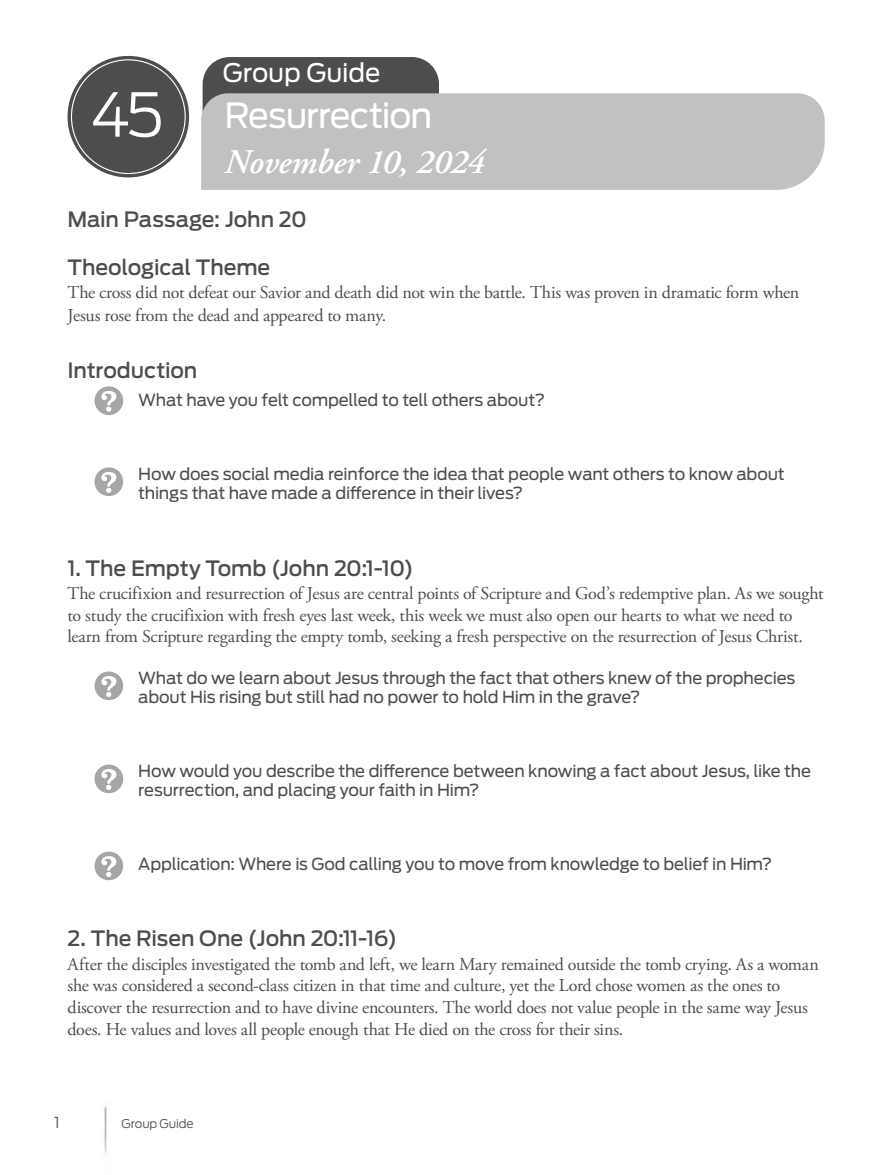
<style>
.page{position:relative;width:878px;height:1175px;background:#fff}
.page>*{position:absolute;margin:0;border:0;box-sizing:border-box;transform-origin:0 0}
.t1{font:300 60px "Antenna";color:#fff}
.t2{font:italic 600 34.5px "Adobe Garamond Pro";letter-spacing:-.015em;color:#fff}
.t3{font:34.5px "Antenna";letter-spacing:-.03em;color:#fff}
.t4{font:25.5px "Antenna";letter-spacing:-.005em;color:#fff}
.t5{font:500 21px "Antenna";letter-spacing:-.005em;color:#4d4d4f}
.t6{font:18px/21.8px "Adobe Garamond Pro";letter-spacing:-.015em;color:#4d4d4f}
.t7{font:16.5px/19.5px "Antenna";letter-spacing:-.015em;color:#4d4d4f}
.t8{font:300 15px "Antenna";color:#4d4d4f}
.t9{font:300 12px "Antenna";letter-spacing:-.01em;color:#4d4d4f}
</style>
<div class="page">
<div style="left:202px;top:57px;width:237px;height:106px;background:#4d4d4f;border-radius:27px"></div>
<div style="left:201px;top:93px;width:623px;height:97px;background:#c1c1c1"></div>
<img style="left:104px;top:1106px;width:3px;height:49px">
<div style="left:68px;top:56px;width:121px;height:121px;background:#4d4d4f;border-radius:50%"></div>
<svg style="left:94px;top:386px;width:29px;height:29px"></svg>
<svg style="left:94px;top:467px;width:29px;height:29px"></svg>
<svg style="left:94px;top:671px;width:29px;height:29px"></svg>
<svg style="left:94px;top:764px;width:29px;height:29px"></svg>
<svg style="left:94px;top:851px;width:29px;height:29px"></svg>
<h1 class="t1" style="left:90px;top:79px;width:75px">45</h1>
<h3 class="t4" style="left:223px;top:57px;width:159px">Group Guide</h3>
<h2 class="t3" style="left:224px;top:95px;width:209px">Resurrection</h2>
<h2 class="t2" style="left:224px;top:143px;width:262px">November 10, 2024</h2>
<p class="t5" style="left:68px;top:207px;width:241px">Main Passage: John 20</p>
<p class="t5" style="left:68px;top:255px;width:204px">Theological Theme</p>
<p class="t6" style="left:68px;top:282px;width:733px;line-height:22.5px">The cross did not defeat our Savior and death did not win the battle. This was proven in dramatic form when<br>Jesus rose from the dead and appeared to many.</p>
<p class="t5" style="left:68px;top:358px;width:131px">Introduction</p>
<p class="t7" style="left:138px;top:390px;width:408px">What have you felt compelled to tell others about?</p>
<p class="t7" style="left:138px;top:464px;width:648px">How does social media reinforce the idea that people want others to know about things that have made a difference in their lives?</p>
<p class="t5" style="left:68px;top:555px;width:347px">1. The Empty Tomb (John 20:1-10)</p>
<p class="t6" style="left:68px;top:583px;width:757px">The crucifixion and resurrection of Jesus are central points of Scripture and God’s redemptive plan. As we sought to study the crucifixion with fresh eyes last week, this week we must also open our hearts to what we need to learn from Scripture regarding the empty tomb, seeking a fresh perspective on the resurrection of Jesus Christ.</p>
<p class="t7" style="left:138px;top:668px;width:658px">What do we learn about Jesus through the fact that others knew of the prophecies about His rising but still had no power to hold Him in the grave?</p>
<p class="t7" style="left:138px;top:761px;width:674px">How would you describe the difference between knowing a fact about Jesus, like the resurrection, and placing your faith in Him?</p>
<p class="t7" style="left:138px;top:854px;width:635px">Application: Where is God calling you to move from knowledge to belief in Him?</p>
<p class="t5" style="left:68px;top:926px;width:331px">2. The Risen One (John 20:11-16)</p>
<p class="t6" style="left:68px;top:953px;width:752px">After the disciples investigated the tomb and left, we learn Mary remained outside the tomb crying. As a woman she was considered a second-class citizen in that time and culture, yet the Lord chose women as the ones to discover the resurrection and to have divine encounters. The world does not value people in the same way Jesus does. He values and loves all people enough that He died on the cross for their sins.</p>
<p class="t8" style="left:54px;top:1113px;width:7px">1</p>
<p class="t9" style="left:122px;top:1116px;width:73px">Group Guide</p>
</div>
